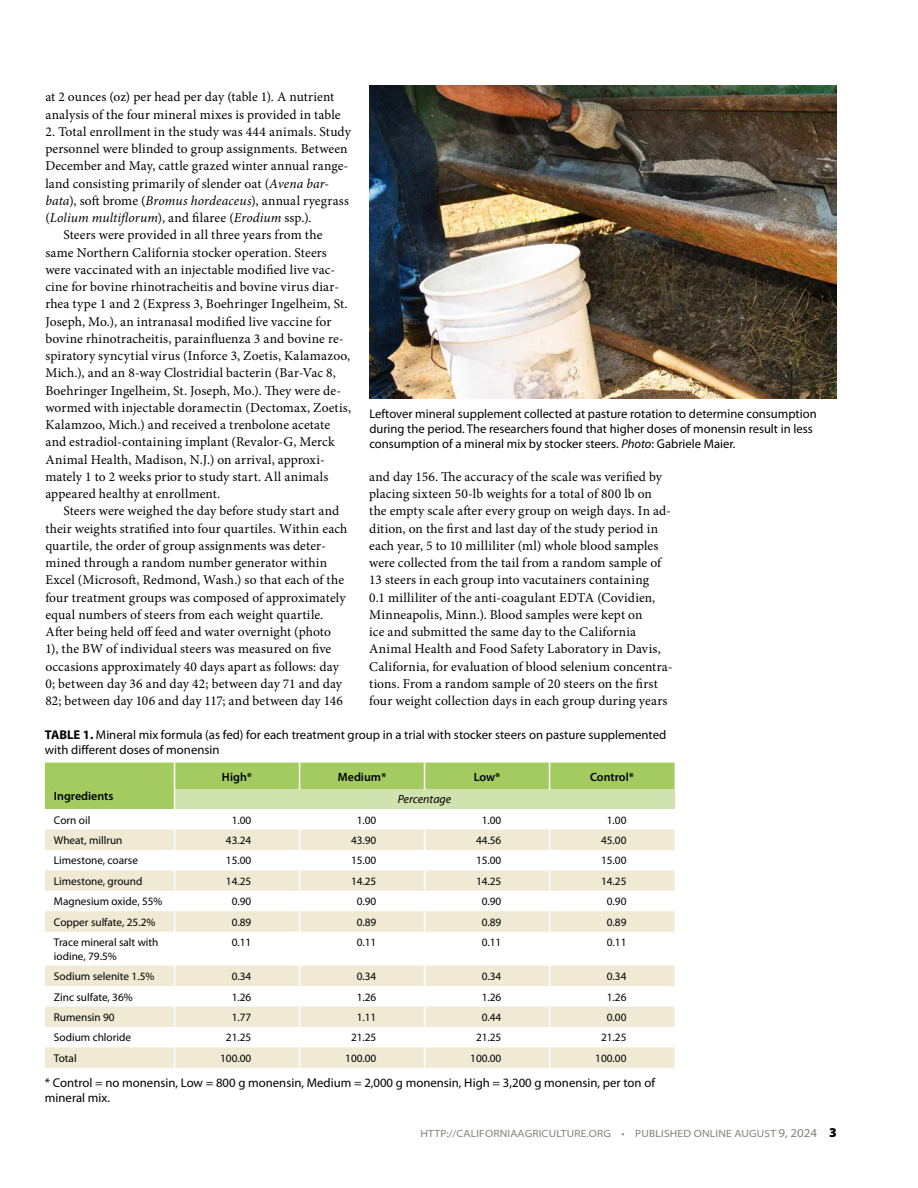
<style>
.page{position:relative;width:918px;height:1188px;background:#fff}
.page>*{position:absolute;margin:0;border:0;box-sizing:border-box;transform-origin:0 0}
.t1{font:13.5px/17.2px "Minion Pro";letter-spacing:.01em;color:#000}
.t2{font:italic 13.5px "Minion Pro";letter-spacing:.005em;color:#000}
.t3{font:12.75px/15px "Myriad Pro";color:#000}
.t4{font:600 12px "Myriad Pro";color:#000}
.t5{font:italic 12px "Myriad Pro";color:#000}
.t6{font:11.25px/13.5px "Myriad Pro";color:#000}
.t7{font:semi-expanded 10.5px "Myriad Pro";letter-spacing:.02em;color:#7f817c}
.s1{font-style:italic}
.s2{font-style:normal}
.s3{font-weight:700}
.s4{font-size:12px}
.s5{font-weight:900;font-stretch:normal;font-size:13.5px;color:#000}
</style>
<div class="page">
<svg style="left:45px;top:965px;width:630px;height:103px;fill:#f0e9d3"></svg>
<svg style="left:45px;top:763px;width:630px;height:169px"></svg>
<hr style="left:174px;top:932px;width:1px;height:34px;background:#fff">
<hr style="left:299px;top:932px;width:1px;height:34px;background:#fff">
<hr style="left:424px;top:932px;width:1px;height:34px;background:#fff">
<hr style="left:549px;top:932px;width:1px;height:34px;background:#fff">
<svg style="left:174px;top:966px;width:1px;height:102px"></svg>
<svg style="left:299px;top:966px;width:1px;height:102px"></svg>
<svg style="left:424px;top:966px;width:1px;height:102px"></svg>
<svg style="left:549px;top:966px;width:1px;height:102px"></svg>
<img style="left:369px;top:85px;width:468px;height:314px">
<p class="t1" style="left:45px;top:88px;width:297px">at 2 ounces (oz) per head per day (table 1). A nutrient analysis of the four mineral mixes is provided in table</p>
<p class="t1" style="left:45px;top:123px;width:307px">2. Total enrollment in the study was 444 animals. Study</p>
<p class="t1" style="left:45px;top:140px;width:304px">personnel were blinded to group assignments. Between</p>
<p class="t1" style="left:45px;top:157px;width:305px">December and May, cattle grazed winter annual range-</p>
<p class="t1" style="left:45px;top:175px;width:285px">land consisting primarily of slender oat (<span class="s1">Avena bar-</span></p>
<p class="t1" style="left:45px;top:192px;width:305px"><span class="s1">bata</span>), soft brome (<span class="s1">Bromus hordeaceus</span>), annual ryegrass</p>
<p class="t2" style="left:45px;top:208px;width:268px"><span class="s2">(</span>Lolium multiflorum<span class="s2">), and filaree (</span>Erodium <span class="s2">ssp.).</span></p>
<p class="t1" style="left:63px;top:226px;width:261px">Steers were provided in all three years from the</p>
<p class="t1" style="left:45px;top:244px;width:283px">same Northern California stocker operation. Steers</p>
<p class="t1" style="left:45px;top:261px;width:291px">were vaccinated with an injectable modified live vac-</p>
<p class="t1" style="left:45px;top:278px;width:295px">cine for bovine rhinotracheitis and bovine virus diar-</p>
<p class="t1" style="left:45px;top:295px;width:304px">rhea type 1 and 2 (Express 3, Boehringer Ingelheim, St.</p>
<p class="t1" style="left:45px;top:313px;width:287px">Joseph, Mo.), an intranasal modified live vaccine for</p>
<p class="t1" style="left:45px;top:330px;width:300px">bovine rhinotracheitis, parainfluenza 3 and bovine re-</p>
<p class="t1" style="left:45px;top:347px;width:307px">spiratory syncytial virus (Inforce 3, Zoetis, Kalamazoo,</p>
<p class="t1" style="left:45px;top:364px;width:292px">Mich.), and an 8-way Clostridial bacterin (Bar-Vac 8,</p>
<p class="t1" style="left:45px;top:382px;width:297px">Boehringer Ingelheim, St. Joseph, Mo.). They were de-</p>
<p class="t1" style="left:45px;top:399px;width:307px">wormed with injectable doramectin (Dectomax, Zoetis,</p>
<p class="t1" style="left:45px;top:416px;width:286px">Kalamzoo, Mich.) and received a trenbolone acetate</p>
<p class="t1" style="left:45px;top:433px;width:291px">and estradiol-containing implant (Revalor-G, Merck</p>
<p class="t1" style="left:45px;top:451px;width:281px">Animal Health, Madison, N.J.) on arrival, approxi-</p>
<p class="t1" style="left:45px;top:468px;width:285px">mately 1 to 2 weeks prior to study start. All animals</p>
<p class="t1" style="left:45px;top:485px;width:176px">appeared healthy at enrollment.</p>
<p class="t1" style="left:63px;top:502px;width:277px">Steers were weighed the day before study start and</p>
<p class="t1" style="left:45px;top:520px;width:304px">their weights stratified into four quartiles. Within each</p>
<p class="t1" style="left:45px;top:537px;width:282px">quartile, the order of group assignments was deter-</p>
<p class="t1" style="left:45px;top:554px;width:283px">mined through a random number generator within</p>
<p class="t1" style="left:45px;top:571px;width:300px">Excel (Microsoft, Redmond, Wash.) so that each of the</p>
<p class="t1" style="left:45px;top:589px;width:302px">four treatment groups was composed of approximately</p>
<p class="t1" style="left:45px;top:606px;width:280px">equal numbers of steers from each weight quartile.</p>
<p class="t1" style="left:45px;top:623px;width:287px">After being held off feed and water overnight (photo</p>
<p class="t1" style="left:45px;top:640px;width:287px">1), the BW of individual steers was measured on five</p>
<p class="t1" style="left:45px;top:658px;width:295px">occasions approximately 40 days apart as follows: day</p>
<p class="t1" style="left:45px;top:675px;width:298px">0; between day 36 and day 42; between day 71 and day</p>
<p class="t1" style="left:45px;top:692px;width:299px">82; between day 106 and day 117; and between day 146</p>
<p class="t3" style="left:369px;top:407px;width:449px">Leftover mineral supplement collected at pasture rotation to determine consumption during the period. The researchers found that higher doses of monensin result in less consumption of a mineral mix by stocker steers. <span class="s1">Photo</span>: Gabriele Maier.</p>
<p class="t1" style="left:369px;top:468px;width:305px">and day 156. The accuracy of the scale was verified by placing sixteen 50-lb weights for a total of 800 lb on the empty scale after every group on weigh days. In ad&shy;dition, on the first and last day of the study period in each year, 5 to 10 milliliter (ml) whole blood samples were collected from the tail from a random sample of 13 steers in each group into vacutainers containing<br>0.1 milliliter of the anti-coagulant EDTA (Covidien, Minneapolis, Minn.). Blood samples were kept on<br>ice and submitted the same day to the California Animal Health and Food Safety Laboratory in Davis, California, for evaluation of blood selenium concentra&shy;tions. From a random sample of 20 steers on the first four weight collection days in each group during years</p>
<p class="t3" style="left:45px;top:727px;width:623px"><span class="s3">TABLE 1.</span> Mineral mix formula (as fed) for each treatment group in a trial with stocker steers on pasture supplemented with different doses of monensin</p>
<p class="t4" style="left:54px;top:789px;width:61px">Ingredients</p>
<p class="t4" style="left:222px;top:770px;width:32px">High*</p>
<p class="t4" style="left:338px;top:770px;width:50px">Medium*</p>
<p class="t4" style="left:474px;top:770px;width:28px">Low*</p>
<p class="t4" style="left:590px;top:770px;width:45px">Control*</p>
<p class="t5" style="left:398px;top:793px;width:55px">Percentage</p>
<p class="t6" style="left:54px;top:813px;width:38px">Corn oil</p>
<p class="t6" style="left:232px;top:813px;width:21px">1.00</p>
<p class="t6" style="left:357px;top:813px;width:21px">1.00</p>
<p class="t6" style="left:482px;top:813px;width:21px">1.00</p>
<p class="t6" style="left:607px;top:813px;width:21px">1.00</p>
<p class="t6" style="left:54px;top:834px;width:70px">Wheat, millrun</p>
<p class="t6" style="left:226px;top:834px;width:27px">43.24</p>
<p class="t6" style="left:351px;top:834px;width:27px">43.90</p>
<p class="t6" style="left:476px;top:834px;width:27px">44.56</p>
<p class="t6" style="left:601px;top:834px;width:27px">45.00</p>
<p class="t6" style="left:54px;top:854px;width:86px">Limestone, coarse</p>
<p class="t6" style="left:226px;top:854px;width:27px">15.00</p>
<p class="t6" style="left:351px;top:854px;width:27px">15.00</p>
<p class="t6" style="left:476px;top:854px;width:27px">15.00</p>
<p class="t6" style="left:601px;top:854px;width:27px">15.00</p>
<p class="t6" style="left:54px;top:875px;width:90px">Limestone, ground</p>
<p class="t6" style="left:226px;top:875px;width:27px">14.25</p>
<p class="t6" style="left:351px;top:875px;width:27px">14.25</p>
<p class="t6" style="left:476px;top:875px;width:27px">14.25</p>
<p class="t6" style="left:601px;top:875px;width:27px">14.25</p>
<p class="t6" style="left:54px;top:895px;width:110px">Magnesium oxide, 55%</p>
<p class="t6" style="left:232px;top:895px;width:21px">0.90</p>
<p class="t6" style="left:357px;top:895px;width:21px">0.90</p>
<p class="t6" style="left:482px;top:895px;width:21px">0.90</p>
<p class="t6" style="left:607px;top:895px;width:21px">0.90</p>
<p class="t6" style="left:54px;top:915px;width:103px">Copper sulfate, 25.2%</p>
<p class="t6" style="left:232px;top:915px;width:21px">0.89</p>
<p class="t6" style="left:357px;top:915px;width:21px">0.89</p>
<p class="t6" style="left:482px;top:915px;width:21px">0.89</p>
<p class="t6" style="left:607px;top:915px;width:21px">0.89</p>
<p class="t6" style="left:54px;top:936px;width:106px">Trace mineral salt with iodine, 79.5%</p>
<p class="t6" style="left:232px;top:936px;width:21px">0.11</p>
<p class="t6" style="left:357px;top:936px;width:21px">0.11</p>
<p class="t6" style="left:482px;top:936px;width:21px">0.11</p>
<p class="t6" style="left:607px;top:936px;width:21px">0.11</p>
<p class="t6" style="left:54px;top:970px;width:102px">Sodium selenite 1.5%</p>
<p class="t6" style="left:232px;top:970px;width:21px">0.34</p>
<p class="t6" style="left:357px;top:970px;width:21px">0.34</p>
<p class="t6" style="left:482px;top:970px;width:21px">0.34</p>
<p class="t6" style="left:607px;top:970px;width:21px">0.34</p>
<p class="t6" style="left:54px;top:990px;width:80px">Zinc sulfate, 36%</p>
<p class="t6" style="left:232px;top:990px;width:21px">1.26</p>
<p class="t6" style="left:357px;top:990px;width:21px">1.26</p>
<p class="t6" style="left:482px;top:990px;width:21px">1.26</p>
<p class="t6" style="left:607px;top:990px;width:21px">1.26</p>
<p class="t6" style="left:54px;top:1011px;width:62px">Rumensin 90</p>
<p class="t6" style="left:232px;top:1011px;width:21px">1.77</p>
<p class="t6" style="left:357px;top:1011px;width:21px">1.11</p>
<p class="t6" style="left:482px;top:1011px;width:21px">0.44</p>
<p class="t6" style="left:607px;top:1011px;width:21px">0.00</p>
<p class="t6" style="left:54px;top:1031px;width:79px">Sodium chloride</p>
<p class="t6" style="left:226px;top:1031px;width:27px">21.25</p>
<p class="t6" style="left:351px;top:1031px;width:27px">21.25</p>
<p class="t6" style="left:476px;top:1031px;width:27px">21.25</p>
<p class="t6" style="left:601px;top:1031px;width:27px">21.25</p>
<p class="t6" style="left:54px;top:1052px;width:24px">Total</p>
<p class="t6" style="left:220px;top:1052px;width:33px">100.00</p>
<p class="t6" style="left:345px;top:1052px;width:33px">100.00</p>
<p class="t6" style="left:470px;top:1052px;width:33px">100.00</p>
<p class="t6" style="left:595px;top:1052px;width:33px">100.00</p>
<p class="t3" style="left:45px;top:1076px;width:612px">* Control = no monensin, Low = 800 g monensin, Medium = 2,000 g monensin, High = 3,200 g monensin, per ton of mineral mix.</p>
<p class="t7" style="left:420px;top:1127px;width:418px">HTTP://CALIFORNIAAGRICULTURE.ORG • PUBLISHED ONLINE AUGUST <span class="s4">9, 2024</span> <span class="s5">3</span></p>
</div>
